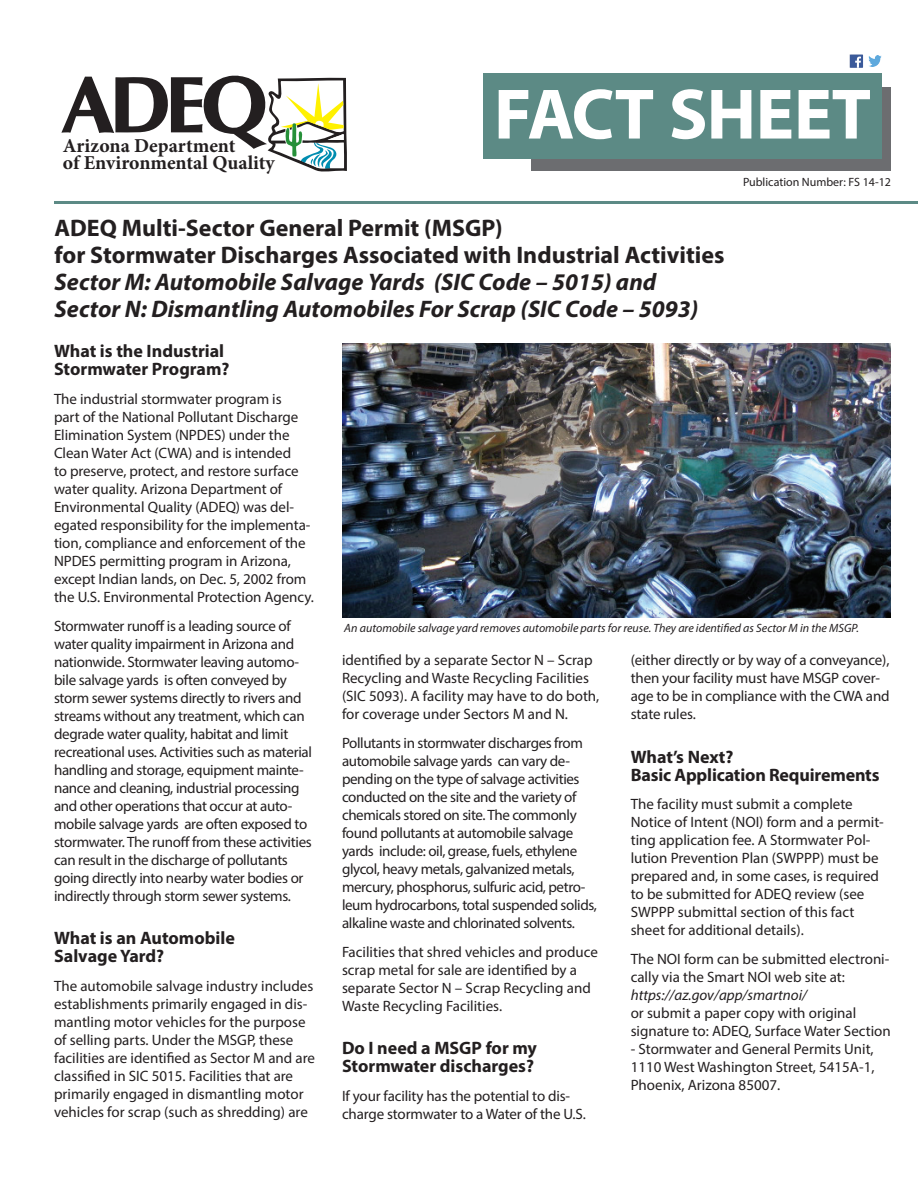
<style>
.page{position:relative;width:918px;height:1188px;background:#fff}
.page>*{position:absolute;margin:0;border:0;box-sizing:border-box;transform-origin:0 0}
.t1{font:700 72px "Myriad Pro";letter-spacing:-.01em;color:#fff}
.t2{font:italic 700 24px/27px "Myriad Pro";color:#231f20}
.t3{font:700 24px "Myriad Pro";color:#231f20}
.t4{font:700 19.65px/17.7px "Minion Pro";color:#231f20}
.t5{font:700 18px/18px "Myriad Pro";color:#231f20}
.t6{font:15px/18px "Myriad Pro";letter-spacing:-.01em;color:#231f20}
.t7{font:italic 15px "Myriad Pro";color:#231f20}
.t8{font:italic 12px "Myriad Pro";color:#231f20}
.t9{font:12px "Myriad Pro";color:#231f20}
.s1{font-style:normal}
</style>
<div class="page">
<div style="left:531px;top:87px;width:360px;height:84px;background:#6c6d70"></div>
<svg style="left:62px;top:75px;width:285px;height:97px"></svg>
<div style="left:483px;top:73px;width:399px;height:86px;background:#5c8a85"></div>
<hr style="left:54px;top:201px;width:864px;height:3px;background:#5c8a85">
<div style="left:850px;top:55px;width:13px;height:13px;background:#3b5a9a"></div>
<svg style="left:855px;top:57px;width:6px;height:11px"></svg>
<img style="left:868px;top:56px;width:14px;height:11px">
<img style="left:342px;top:344px;width:549px;height:274px">
<h3 class="t4" style="left:63px;top:136px;width:213px">Arizona Department<br>of Environmental Quality</h3>
<h1 class="t1" style="left:494px;top:67px;width:379px">FACT SHEET</h1>
<p class="t9" style="left:743px;top:175px;width:149px">Publication Number: FS 14-12</p>
<p class="t3" style="left:55px;top:212px;width:450px">ADEQ Multi-Sector General Permit (MSGP)</p>
<p class="t2" style="left:55px;top:240px;width:671px"><span class="s1">for Stormwater Discharges Associated with Industrial Activities<br></span>Sector M: Automobile Salvage Yards (SIC Code – 5015) and<br>Sector N: Dismantling Automobiles For Scrap (SIC Code – 5093)</p>
<p class="t5" style="left:54px;top:342px;width:177px">What is the Industrial<br>Stormwater Program?</p>
<p class="t6" style="left:54px;top:390px;width:261px">The industrial stormwater program is<br>part of the National Pollutant Discharge Elimination System (NPDES) under the Clean Water Act (CWA) and is intended<br>to preserve, protect, and restore surface water quality. Arizona Department of Environmental Quality (ADEQ) was del&shy;egated responsibility for the implementa&shy;tion, compliance and enforcement of the NPDES permitting program in Arizona, except Indian lands, on Dec. 5, 2002 from the U.S. Environmental Protection Agency.</p>
<p class="t6" style="left:54px;top:617px;width:260px">Stormwater runoff is a leading source of water quality impairment in Arizona and nationwide. Stormwater leaving automo&shy;bile salvage yards is often conveyed by storm sewer systems directly to rivers and streams without any treatment, which can degrade water quality, habitat and limit recreational uses. Activities such as material handling and storage, equipment mainte&shy;nance and cleaning, industrial processing and other operations that occur at auto&shy;mobile salvage yards are often exposed to stormwater. The runoff from these activities can result in the discharge of pollutants going directly into nearby water bodies or indirectly through storm sewer systems.</p>
<p class="t5" style="left:54px;top:928px;width:183px">What is an Automobile<br>Salvage Yard?</p>
<p class="t6" style="left:54px;top:977px;width:262px">The automobile salvage industry includes establishments primarily engaged in dis&shy;mantling motor vehicles for the purpose of selling parts. Under the MSGP, these facilities are identified as Sector M and are classified in SIC 5015. Facilities that are primarily engaged in dismantling motor vehicles for scrap (such as shredding) are</p>
<p class="t8" style="left:344px;top:621px;width:516px">An automobile salvage yard removes automobile parts for reuse. They are identified as Sector M in the MSGP.</p>
<p class="t6" style="left:342px;top:651px;width:259px">identified by a separate Sector N – Scrap Recycling and Waste Recycling Facilities (SIC 5093). A facility may have to do both, for coverage under Sectors M and N.</p>
<p class="t6" style="left:342px;top:734px;width:256px">Pollutants in stormwater discharges from automobile salvage yards can vary de&shy;pending on the type of salvage activities conducted on the site and the variety of chemicals stored on site. The commonly found pollutants at automobile salvage yards include: oil, grease, fuels, ethylene glycol, heavy metals, galvanized metals, mercury, phosphorus, sulfuric acid, petro&shy;leum hydrocarbons, total suspended solids, alkaline waste and chlorinated solvents.</p>
<p class="t6" style="left:342px;top:943px;width:257px">Facilities that shred vehicles and produce scrap metal for sale are identified by a separate Sector N – Scrap Recycling and Waste Recycling Facilities.</p>
<p class="t5" style="left:342px;top:1039px;width:197px">Do I need a MSGP for my<br>Stormwater discharges?</p>
<p class="t6" style="left:342px;top:1087px;width:245px">If your facility has the potential to dis&shy;charge stormwater to a Water of the U.S.</p>
<p class="t6" style="left:631px;top:651px;width:260px">(either directly or by way of a conveyance), then your facility must have MSGP cover&shy;age to be in compliance with the CWA and state rules.</p>
<p class="t5" style="left:631px;top:747px;width:250px">What’s Next?<br>Basic Application Requirements</p>
<p class="t6" style="left:631px;top:795px;width:255px">The facility must submit a complete Notice of Intent (NOI) form and a permit&shy;ting application fee. A Stormwater Pol&shy;lution Prevention Plan (SWPPP) must be prepared and, in some cases, is required to be submitted for ADEQ review (see SWPPP submittal section of this fact sheet for additional details).</p>
<p class="t6" style="left:631px;top:950px;width:260px">The NOI form can be submitted electroni&shy;cally via the Smart NOI web site at:</p>
<p class="t7" style="left:631px;top:986px;width:178px">https://az.gov/app/smartnoi/</p>
<p class="t6" style="left:631px;top:1004px;width:262px">or submit a paper copy with original signature to: ADEQ, Surface Water Section</p>
<p class="t6" style="left:631px;top:1040px;width:245px;text-align:justify">- Stormwater and General Permits Unit, 1110 West Washington Street, 5415A-1, Phoenix, Arizona 85007.</p>
</div>
